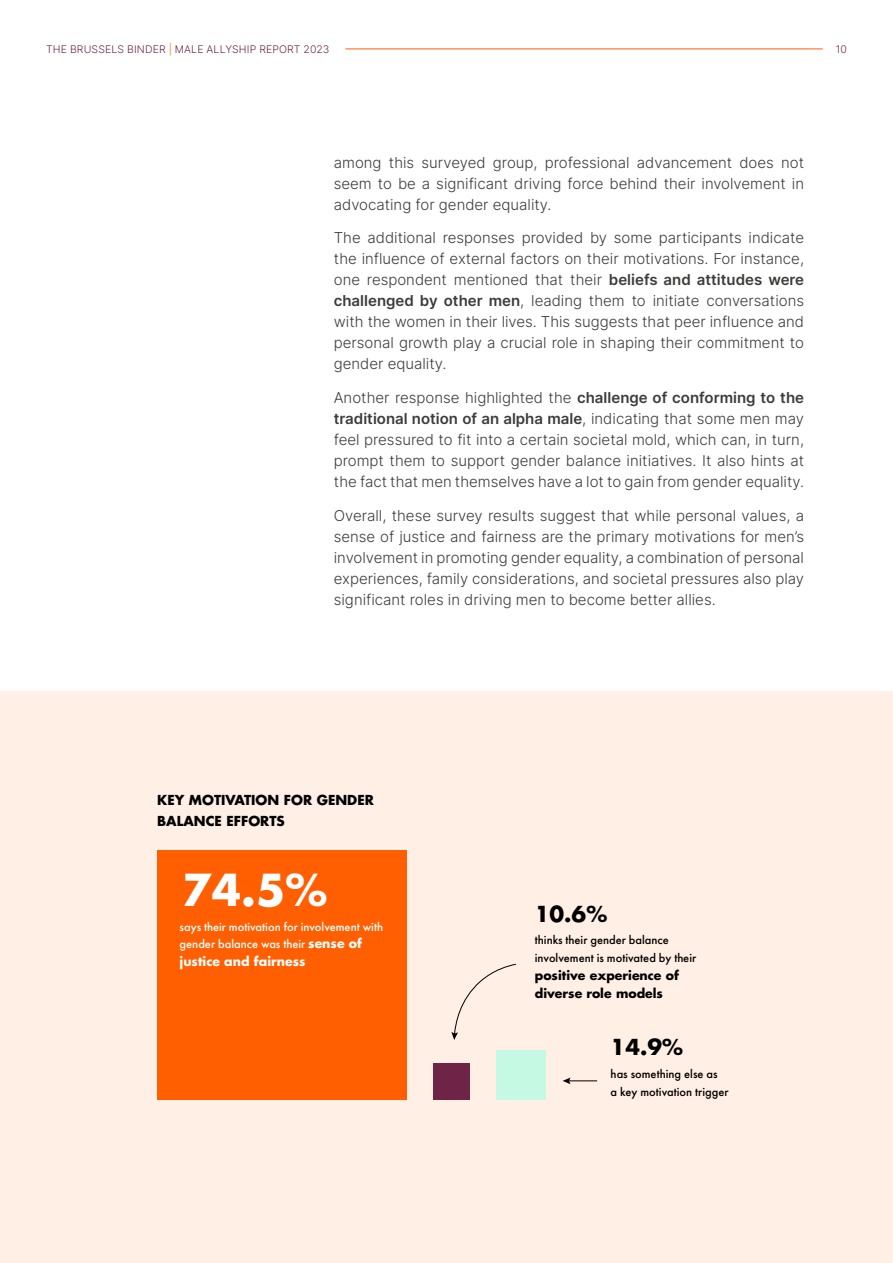
<style>
.page{position:relative;width:893px;height:1263px;background:#fff}
.page>*{position:absolute;margin:0;border:0;box-sizing:border-box;transform-origin:0 0}
.t1{font:700 42.9px "Futura Std";color:#fff}
.t2{font:700 21.45px "Futura Std";color:#000}
.t3{font:300 15px/21px "Inter";color:#3c3c3b;text-align:justify}
.t4{font:700 13.35px/21.5px "Futura Std";color:#000}
.t5{font:500 12.45px/17.9px "Futura PT";color:#000}
.t6{font:500 12.45px/17.9px "Futura PT";color:#fff}
.t7{font:700 12.45px/17.9px "Futura Std";color:#000}
.t8{font:700 12.45px "Futura Std";color:#fff}
.t9{font:300 10.5px "Inter";letter-spacing:.01em;color:#6d2647}
.s1{color:#ff6000}
.s2{font-weight:600}
.s3{font-family:"Futura Std";font-weight:700}
</style>
<div class="page">
<div style="left:0;top:691px;width:893px;height:572px;background:#ffefe5"></div>
<div style="left:157px;top:850px;width:250px;height:250px;background:#ff5f00"></div>
<div style="left:434px;top:1063px;width:36px;height:37px;background:#6d2446"></div>
<div style="left:496px;top:1050px;width:50px;height:50px;background:#c5f9e4"></div>
<div style="left:451px;top:963px;width:66px;height:77px;background:#ffefe5"></div>
<svg style="left:563px;top:1077px;width:34px;height:7px"></svg>
<hr style="left:345px;top:49px;width:478px;height:1px;background:#ff6000">
<p class="t9" style="left:46px;top:43px;width:285px">THE BRUSSELS BINDER <span class="s1">|</span> MALE ALLYSHIP REPORT 2023</p>
<p class="t9" style="left:836px;top:43px;width:13px">10</p>
<p class="t3" style="left:334px;top:152px;width:472px">among this surveyed group, professional advancement does not seem to be a significant driving force behind their involvement in advocating for gender equality.</p>
<p class="t3" style="left:334px;top:227px;width:472px">The additional responses provided by some participants indicate the influence of external factors on their motivations. For instance, one respondent mentioned that their <span class="s2">beliefs and attitudes were challenged by other men</span>, leading them to initiate conversations with the women in their lives. This suggests that peer influence and personal growth play a crucial role in shaping their commitment to gender equality.</p>
<p class="t3" style="left:334px;top:387px;width:472px">Another response highlighted the <span class="s2">challenge of conforming to the traditional notion of an alpha male</span>, indicating that some men may feel pressured to fit into a certain societal mold, which can, in turn, prompt them to support gender balance initiatives. It also hints at the fact that men themselves have a lot to gain from gender equality.</p>
<p class="t3" style="left:334px;top:505px;width:472px">Overall, these survey results suggest that while personal values, a sense of justice and fairness are the primary motivations for men’s involvement in promoting gender equality, a combination of personal experiences, family considerations, and societal pressures also play significant roles in driving men to become better allies.</p>
<p class="t4" style="left:157px;top:790px;width:218px">KEY MOTIVATION FOR GENDER<br>BALANCE EFFORTS</p>
<h1 class="t1" style="left:182px;top:870px;width:146px">74.5%</h1>
<p class="t6" style="left:180px;top:918px;width:205px">says their motivation for involvement with gender balance was their <span class="s3">sense of</span></p>
<p class="t8" style="left:180px;top:956px;width:127px">justice and fairness</p>
<h2 class="t2" style="left:535px;top:904px;width:74px">10.6%</h2>
<p class="t5" style="left:535px;top:932px;width:163px">thinks their gender balance involvement is motivated by their</p>
<p class="t7" style="left:535px;top:968px;width:146px">positive experience of diverse role models</p>
<h2 class="t2" style="left:611px;top:1037px;width:74px">14.9%</h2>
<p class="t5" style="left:611px;top:1065px;width:120px">has something else as<br>a key motivation trigger</p>
</div>
